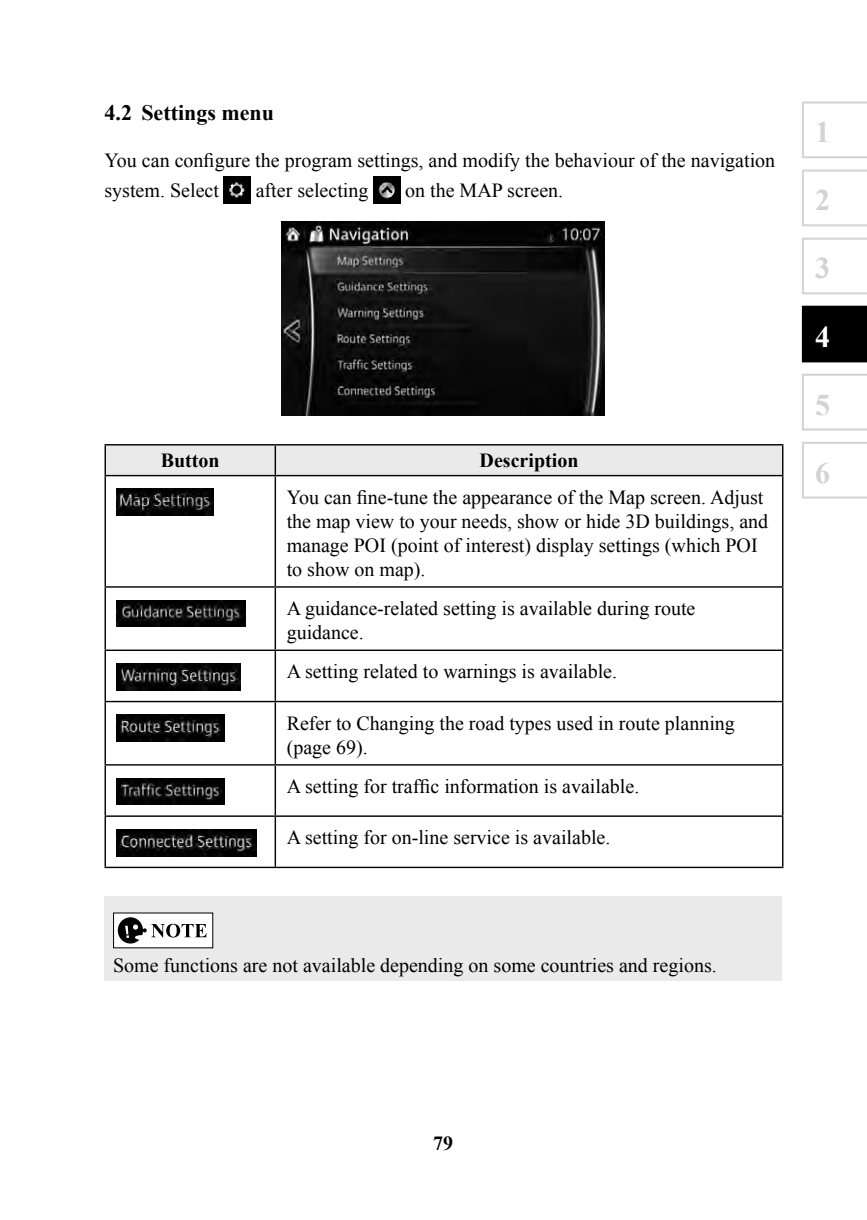
<style>
.page{position:relative;width:867px;height:1220px;background:#fff}
.page>*{position:absolute;margin:0;border:0;box-sizing:border-box;transform-origin:0 0}
.t1{font:700 30px "Times New Roman";color:#d3d3d3}
.t2{font:700 30px "Times New Roman";color:#fff}
.t3{font:700 22px "Times New Roman";color:#000}
.t4{font:20px/24px "Times New Roman";color:#000}
.t5{font:700 20px "Times New Roman";color:#000}
</style>
<div class="page">
<svg style="left:802px;top:102px;width:65px;height:56px"></svg>
<svg style="left:802px;top:170px;width:65px;height:56px"></svg>
<svg style="left:802px;top:238px;width:65px;height:56px"></svg>
<div style="left:802px;top:306px;width:65px;height:56px;background:#000"></div>
<svg style="left:802px;top:374px;width:65px;height:56px"></svg>
<svg style="left:802px;top:442px;width:65px;height:56px"></svg>
<img style="left:224px;top:177px;width:27px;height:27px">
<img style="left:373px;top:177px;width:27px;height:27px">
<img style="left:282px;top:222px;width:323px;height:194px">
<div style="left:106px;top:445px;width:676px;height:30px;background:#eaeaea"></div>
<hr style="left:105px;top:444px;width:170px;height:1px;background:#000">
<hr style="left:105px;top:445px;width:1px;height:30px;background:#000">
<hr style="left:275px;top:444px;width:508px;height:1px;background:#000">
<hr style="left:275px;top:445px;width:1px;height:30px;background:#000">
<hr style="left:782px;top:445px;width:1px;height:30px;background:#000">
<hr style="left:105px;top:475px;width:170px;height:1px;background:#000">
<hr style="left:105px;top:476px;width:1px;height:110px;background:#000">
<hr style="left:275px;top:475px;width:508px;height:1px;background:#000">
<hr style="left:275px;top:476px;width:1px;height:110px;background:#000">
<hr style="left:782px;top:476px;width:1px;height:110px;background:#000">
<hr style="left:105px;top:586px;width:170px;height:1px;background:#000">
<hr style="left:105px;top:587px;width:1px;height:62px;background:#000">
<hr style="left:275px;top:586px;width:508px;height:1px;background:#000">
<hr style="left:275px;top:587px;width:1px;height:62px;background:#000">
<hr style="left:782px;top:587px;width:1px;height:62px;background:#000">
<hr style="left:105px;top:649px;width:170px;height:2px;background:#000">
<hr style="left:105px;top:651px;width:1px;height:50px;background:#000">
<hr style="left:275px;top:649px;width:508px;height:2px;background:#000">
<hr style="left:275px;top:651px;width:1px;height:50px;background:#000">
<hr style="left:782px;top:651px;width:1px;height:50px;background:#000">
<hr style="left:105px;top:701px;width:170px;height:1px;background:#000">
<hr style="left:105px;top:702px;width:1px;height:62px;background:#000">
<hr style="left:275px;top:701px;width:508px;height:1px;background:#000">
<hr style="left:275px;top:702px;width:1px;height:62px;background:#000">
<hr style="left:782px;top:702px;width:1px;height:62px;background:#000">
<hr style="left:105px;top:764px;width:170px;height:1px;background:#000">
<hr style="left:105px;top:765px;width:1px;height:50px;background:#000">
<hr style="left:275px;top:764px;width:508px;height:1px;background:#000">
<hr style="left:275px;top:765px;width:1px;height:50px;background:#000">
<hr style="left:782px;top:765px;width:1px;height:50px;background:#000">
<hr style="left:105px;top:815px;width:170px;height:2px;background:#000">
<hr style="left:105px;top:817px;width:1px;height:49px;background:#000">
<hr style="left:275px;top:815px;width:508px;height:2px;background:#000">
<hr style="left:275px;top:817px;width:1px;height:49px;background:#000">
<hr style="left:782px;top:817px;width:1px;height:49px;background:#000">
<hr style="left:105px;top:866px;width:678px;height:2px;background:#000">
<img style="left:117px;top:489px;width:96px;height:26px">
<img style="left:117px;top:600px;width:128px;height:27px">
<img style="left:117px;top:663px;width:124px;height:27px">
<img style="left:117px;top:715px;width:107px;height:26px">
<img style="left:117px;top:778px;width:107px;height:27px">
<img style="left:117px;top:829px;width:139px;height:27px">
<div style="left:105px;top:896px;width:677px;height:85px;background:#eaeaea"></div>
<div style="left:114px;top:913px;width:99px;height:35px;background:#fff"></div>
<svg style="left:118px;top:917px;width:89px;height:26px"></svg>
<p class="t3" style="left:105px;top:100px;width:171px">4.2 Settings menu</p>
<p class="t4" style="left:105px;top:145px;width:672px;line-height:30px">You can configure the program settings, and modify the behaviour of the navigation system. Select</p>
<p class="t4" style="left:256px;top:178px;width:114px">after selecting</p>
<p class="t4" style="left:405px;top:178px;width:160px">on the MAP screen.</p>
<p class="t5" style="left:161px;top:449px;width:60px">Button</p>
<p class="t5" style="left:480px;top:449px;width:100px">Description</p>
<p class="t4" style="left:287px;top:485px;width:483px">You can fine-tune the appearance of the Map screen. Adjust the map view to your needs, show or hide 3D buildings, and manage POI (point of interest) display settings (which POI to show on map).</p>
<p class="t4" style="left:287px;top:596px;width:410px">A guidance-related setting is available during route guidance.</p>
<p class="t4" style="left:287px;top:659px;width:332px">A setting related to warnings is available.</p>
<p class="t4" style="left:287px;top:711px;width:450px">Refer to Changing the road types used in route planning (page 69).</p>
<p class="t4" style="left:287px;top:774px;width:354px">A setting for traffic information is available.</p>
<p class="t4" style="left:287px;top:825px;width:325px">A setting for on-line service is available.</p>
<h1 class="t1" style="left:815px;top:116px;width:16px">1</h1>
<h1 class="t1" style="left:815px;top:184px;width:16px">2</h1>
<h1 class="t1" style="left:815px;top:252px;width:16px">3</h1>
<h1 class="t2" style="left:815px;top:320px;width:16px">4</h1>
<h1 class="t1" style="left:815px;top:388px;width:16px">5</h1>
<h1 class="t1" style="left:815px;top:456px;width:16px">6</h1>
<p class="t4" style="left:113px;top:953px;width:605px">Some functions are not available depending on some countries and regions.</p>
<p class="t5" style="left:433px;top:1132px;width:21px">79</p>
</div>
